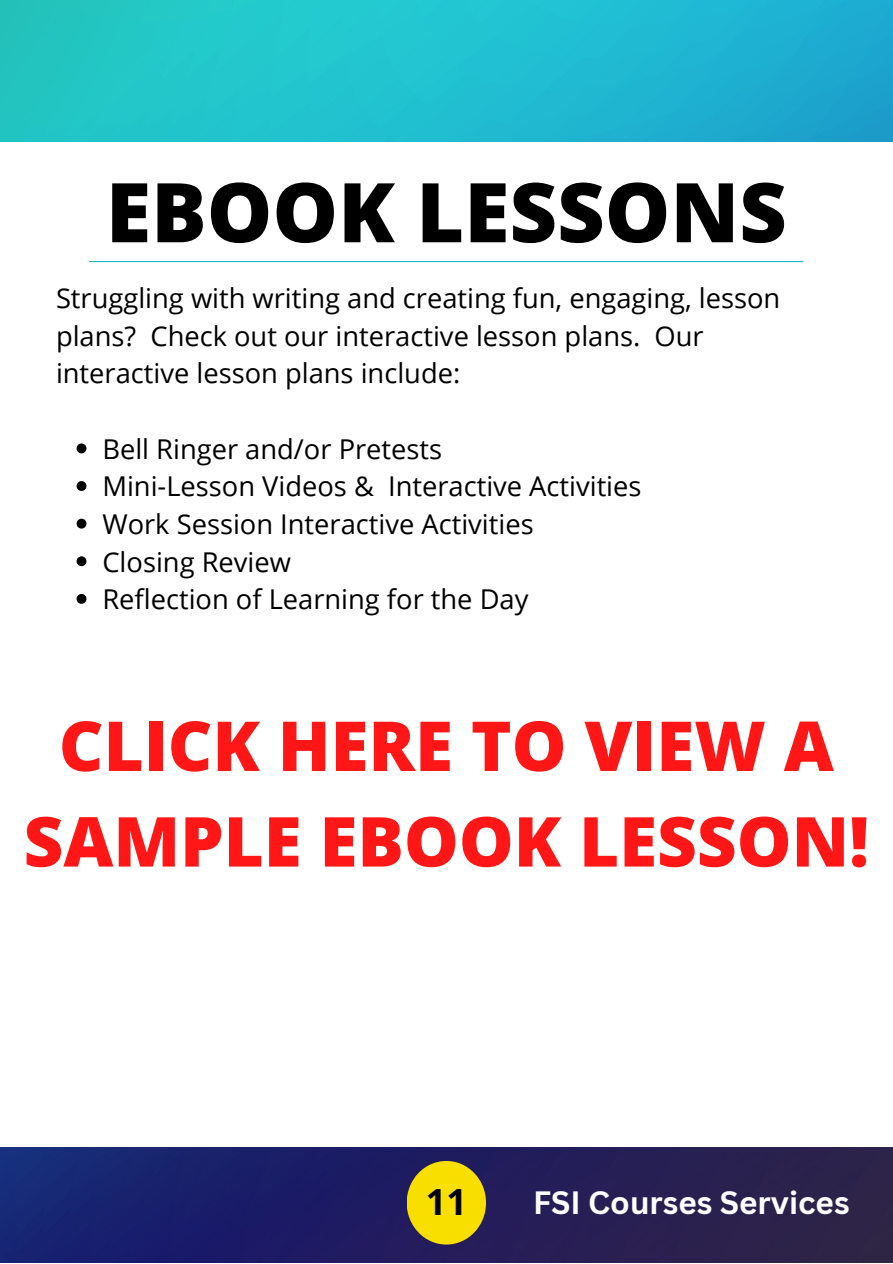
<style>
.page{position:relative;width:893px;height:1264px;background:#fff}
.page>*{position:absolute;margin:0;border:0;box-sizing:border-box;transform-origin:0 0}
.t1{font:800 82.5px "Open Sans";color:#000}
.t2{font:800 69px/95.6px "Open Sans";color:#ff1616;text-align:center}
.t3{font:700 36px "Open Sans";color:#000}
.t4{font:700 31.5px "Canva Sans";color:#fff}
.t5{font:27.3px/37.7px "Open Sans";color:#000}
</style>
<div class="page">
<img style="left:0;top:0;width:892px;height:1262px">
<div style="left:0;top:142px;width:892px;height:1004px;background:#fff"></div>
<hr style="left:89px;top:261px;width:714px;height:1px;background:#22b9c1">
<div style="left:406px;top:1160px;width:79px;height:84px;background:#f8df00;border-radius:50%"></div>
<svg style="left:77px;top:443px;width:9px;height:10px"></svg>
<svg style="left:77px;top:481px;width:9px;height:10px"></svg>
<svg style="left:77px;top:518px;width:9px;height:10px"></svg>
<svg style="left:77px;top:556px;width:9px;height:10px"></svg>
<svg style="left:77px;top:594px;width:9px;height:9px"></svg>
<p class="t1" style="left:106px;top:154px;width:682px">EBOOK LESSONS</p>
<p class="t5" style="left:56px;top:279px;width:725px">Struggling with writing and creating fun, engaging, lesson plans? Check out our interactive lesson plans. Our interactive lesson plans include:</p>
<p class="t5" style="left:102px;top:429px;width:341px">Bell Ringer and/or Pretests</p>
<p class="t5" style="left:102px;top:467px;width:540px">Mini-Lesson Videos &amp; Interactive Activities</p>
<p class="t5" style="left:102px;top:504px;width:433px">Work Session Interactive Activities</p>
<p class="t5" style="left:102px;top:542px;width:190px">Closing Review</p>
<p class="t5" style="left:102px;top:579px;width:427px">Reflection of Learning for the Day</p>
<p class="t2" style="left:24px;top:696px;width:847px">CLICK HERE TO VIEW A<br>SAMPLE EBOOK LESSON!</p>
<p class="t3" style="left:426px;top:1176px;width:43px">11</p>
<p class="t4" style="left:533px;top:1180px;width:318px">FSI Courses Services</p>
</div>
